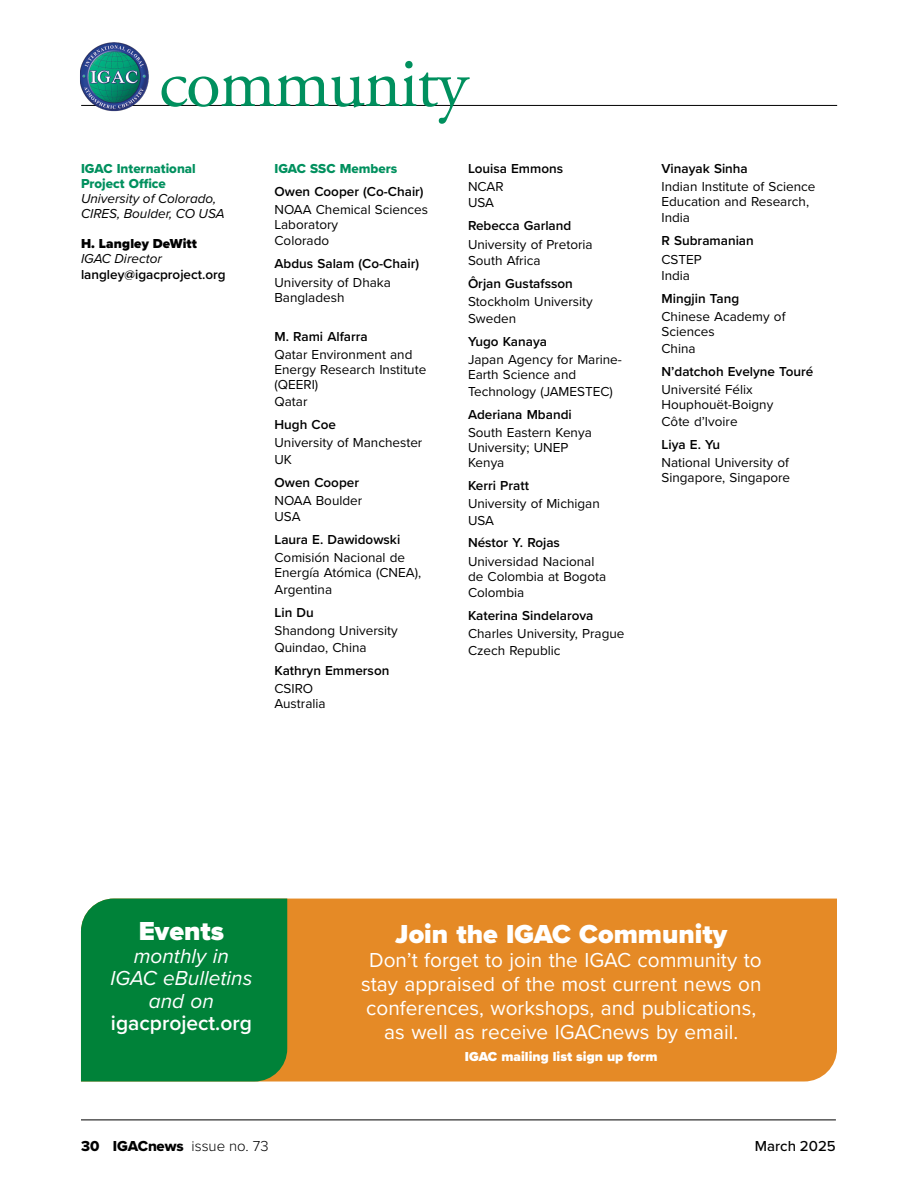
<style>
.page{position:relative;width:918px;height:1188px;background:#fff}
.page>*{position:absolute;margin:0;border:0;box-sizing:border-box;transform-origin:0 0}
.IGAC_text{font:72px "Adobe Garamond Pro";letter-spacing:-.02em;color:#00905e}
.IGAC_text-2{font:900 27px "Proxima Nova";color:#fff}
.IGAC_text-3{font:21px/24px "Proxima Nova";color:#fff;text-align:center}
.IGAC_text-4{font:italic 21px/22.5px "Proxima Nova";color:#fff;text-align:center}
.t1{font:15px "Proxima Nova Extrabld";color:#000}
.t2{font:500 15px "Proxima Nova";color:#000}
.IGAC_text-5{font:13.5px/15px "Proxima Nova";color:#000}
.IGAC_text-6{font:600 13.5px "Proxima Nova";color:#000}
.t3{font:italic 13.5px/15px "Proxima Nova";color:#000}
.IGAC_text-7{font:13.5px/15px "Proxima Nova Extrabld";color:#00905e}
.IGAC_text-8{font:900 13.5px "Proxima Nova";color:#fff}
.t4{font:900 13.5px "Proxima Nova";letter-spacing:.01em;color:#000}
.s1{font-weight:600;font-style:normal}
.s2{font-family:"Proxima Nova";font-weight:300}
</style>
<div class="page">
<hr style="left:81px;top:1120px;width:755px;height:1px;background:#000">
<div style="left:287px;top:899px;width:550px;height:183px;background:#e58a26"></div>
<div style="left:81px;top:899px;width:206px;height:183px;background:#008239"></div>
<hr style="left:81px;top:105px;width:756px;height:1px;background:#000">
<img style="left:80px;top:42px;width:69px;height:70px">
<p class="IGAC_text" style="left:159px;top:40px;width:311px">community</p>
<p class="IGAC_text-7" style="left:81px;top:160px;width:116px">IGAC International<br>Project Office</p>
<p class="t3" style="left:81px;top:190px;width:145px">University of Colorado,<br>CIRES, Boulder, CO USA</p>
<p class="t4" style="left:81px;top:233px;width:118px">H. Langley DeWitt</p>
<p class="t3" style="left:81px;top:250px;width:82px">IGAC Director</p>
<p class="IGAC_text-6" style="left:81px;top:265px;width:146px">langley@igacproject.org</p>
<p class="IGAC_text-6" style="left:468px;top:158px;width:97px">Louisa Emmons</p>
<p class="IGAC_text-5" style="left:468px;top:178px;width:37px">NCAR</p>
<p class="IGAC_text-5" style="left:468px;top:195px;width:28px">USA</p>
<p class="IGAC_text-6" style="left:468px;top:216px;width:105px">Rebecca Garland</p>
<p class="IGAC_text-5" style="left:468px;top:236px;width:126px">University of Pretoria</p>
<p class="IGAC_text-5" style="left:468px;top:253px;width:74px">South Africa</p>
<p class="IGAC_text-6" style="left:468px;top:274px;width:106px">Ôrjan Gustafsson</p>
<p class="IGAC_text-5" style="left:468px;top:294px;width:126px">Stockholm University</p>
<p class="IGAC_text-5" style="left:468px;top:310px;width:50px">Sweden</p>
<p class="IGAC_text-6" style="left:468px;top:331px;width:81px">Yugo Kanaya</p>
<p class="IGAC_text-5" style="left:468px;top:351px;width:155px">Japan Agency for Marine-</p>
<p class="IGAC_text-5" style="left:468px;top:366px;width:110px">Earth Science and</p>
<p class="IGAC_text-5" style="left:468px;top:383px;width:146px">Technology (JAMESTEC)</p>
<p class="IGAC_text-6" style="left:468px;top:404px;width:105px">Aderiana Mbandi</p>
<p class="IGAC_text-5" style="left:468px;top:424px;width:125px">South Eastern Kenya<br>University; UNEP</p>
<p class="IGAC_text-5" style="left:468px;top:454px;width:38px">Kenya</p>
<p class="IGAC_text-6" style="left:468px;top:475px;width:63px">Kerri Pratt</p>
<p class="IGAC_text-5" style="left:468px;top:495px;width:133px">University of Michigan</p>
<p class="IGAC_text-5" style="left:468px;top:512px;width:28px">USA</p>
<p class="IGAC_text-6" style="left:468px;top:533px;width:94px">Néstor Y. Rojas</p>
<p class="IGAC_text-5" style="left:468px;top:553px;width:128px">Universidad Nacional</p>
<p class="IGAC_text-5" style="left:468px;top:568px;width:140px">de Colombia at Bogota</p>
<p class="IGAC_text-5" style="left:468px;top:585px;width:58px">Colombia</p>
<p class="IGAC_text-6" style="left:468px;top:606px;width:127px">Katerina Sindelarova</p>
<p class="IGAC_text-5" style="left:468px;top:626px;width:158px">Charles University, Prague</p>
<p class="IGAC_text-5" style="left:468px;top:642px;width:94px">Czech Republic</p>
<p class="IGAC_text-7" style="left:274px;top:160px;width:124px">IGAC SSC Members</p>
<p class="IGAC_text-6" style="left:274px;top:181px;width:151px">Owen Cooper (Co-Chair)</p>
<p class="IGAC_text-5" style="left:274px;top:201px;width:155px">NOAA Chemical Sciences<br>Laboratory</p>
<p class="IGAC_text-5" style="left:274px;top:233px;width:56px">Colorado</p>
<p class="IGAC_text-6" style="left:274px;top:254px;width:146px">Abdus Salam (Co-Chair)</p>
<p class="IGAC_text-5" style="left:274px;top:274px;width:118px">University of Dhaka</p>
<p class="IGAC_text-5" style="left:274px;top:289px;width:72px">Bangladesh</p>
<p class="IGAC_text-6" style="left:274px;top:327px;width:95px">M. Rami Alfarra</p>
<p class="IGAC_text-5" style="left:274px;top:347px;width:153px">Qatar Environment and<br>Energy Research Institute (QEERI)</p>
<p class="IGAC_text-5" style="left:274px;top:393px;width:34px">Qatar</p>
<p class="IGAC_text-6" style="left:274px;top:414px;width:63px">Hugh Coe</p>
<p class="IGAC_text-5" style="left:274px;top:434px;width:149px">University of Manchester</p>
<p class="IGAC_text-5" style="left:274px;top:451px;width:19px">UK</p>
<p class="IGAC_text-6" style="left:274px;top:472px;width:86px">Owen Cooper</p>
<p class="IGAC_text-5" style="left:274px;top:492px;width:89px">NOAA Boulder</p>
<p class="IGAC_text-5" style="left:274px;top:509px;width:28px">USA</p>
<p class="IGAC_text-6" style="left:274px;top:530px;width:127px">Laura E. Dawidowski</p>
<p class="IGAC_text-5" style="left:274px;top:550px;width:132px">Comisión Nacional de</p>
<p class="IGAC_text-5" style="left:274px;top:565px;width:148px">Energía Atómica (CNEA),</p>
<p class="IGAC_text-5" style="left:274px;top:581px;width:59px">Argentina</p>
<p class="IGAC_text-6" style="left:274px;top:602px;width:41px">Lin Du</p>
<p class="IGAC_text-5" style="left:274px;top:623px;width:125px">Shandong University</p>
<p class="IGAC_text-5" style="left:274px;top:639px;width:94px">Quindao, China</p>
<p class="IGAC_text-6" style="left:274px;top:660px;width:116px">Kathryn Emmerson</p>
<p class="IGAC_text-5" style="left:274px;top:680px;width:40px">CSIRO</p>
<p class="IGAC_text-5" style="left:274px;top:695px;width:53px">Australia</p>
<p class="IGAC_text-6" style="left:662px;top:158px;width:88px">Vinayak Sinha</p>
<p class="IGAC_text-5" style="left:662px;top:178px;width:155px">Indian Institute of Science<br>Education and Research,</p>
<p class="IGAC_text-5" style="left:662px;top:210px;width:30px">India</p>
<p class="IGAC_text-6" style="left:662px;top:231px;width:94px">R Subramanian</p>
<p class="IGAC_text-5" style="left:662px;top:251px;width:42px">CSTEP</p>
<p class="IGAC_text-5" style="left:662px;top:268px;width:30px">India</p>
<p class="IGAC_text-6" style="left:662px;top:289px;width:79px">Mingjin Tang</p>
<p class="IGAC_text-5" style="left:662px;top:309px;width:126px">Chinese Academy of<br>Sciences</p>
<p class="IGAC_text-5" style="left:662px;top:340px;width:36px">China</p>
<p class="IGAC_text-6" style="left:662px;top:361px;width:153px">N’datchoh Evelyne Touré</p>
<p class="IGAC_text-5" style="left:662px;top:381px;width:113px">Université Félix<br>Houphouët-Boigny</p>
<p class="IGAC_text-5" style="left:662px;top:413px;width:78px">Côte d’Ivoire</p>
<p class="IGAC_text-6" style="left:662px;top:434px;width:60px">Liya E. Yu</p>
<p class="IGAC_text-5" style="left:662px;top:454px;width:129px">National University of</p>
<p class="IGAC_text-5" style="left:662px;top:469px;width:130px">Singapore, Singapore</p>
<p class="IGAC_text-2" style="left:139px;top:911px;width:87px">Events</p>
<p class="IGAC_text-4" style="left:110px;top:943px;width:143px">monthly in<br>IGAC eBulletins and on <span class="s1">igacproject.org</span></p>
<p class="IGAC_text-2" style="left:395px;top:914px;width:333px">Join the IGAC Community</p>
<p class="IGAC_text-3" style="left:361px;top:947px;width:402px">Don’t forget to join the IGAC community to stay appraised of the most current news on conferences, workshops, and publications, as well as receive IGACnews by email.</p>
<p class="IGAC_text-8" style="left:465px;top:1047px;width:194px">IGAC mailing list sign up form</p>
<p class="t1" style="left:81px;top:1134px;width:189px">30 IGACnews <span class="s2">issue no. 73</span></p>
<p class="t2" style="left:755px;top:1134px;width:82px">March 2025</p>
</div>
